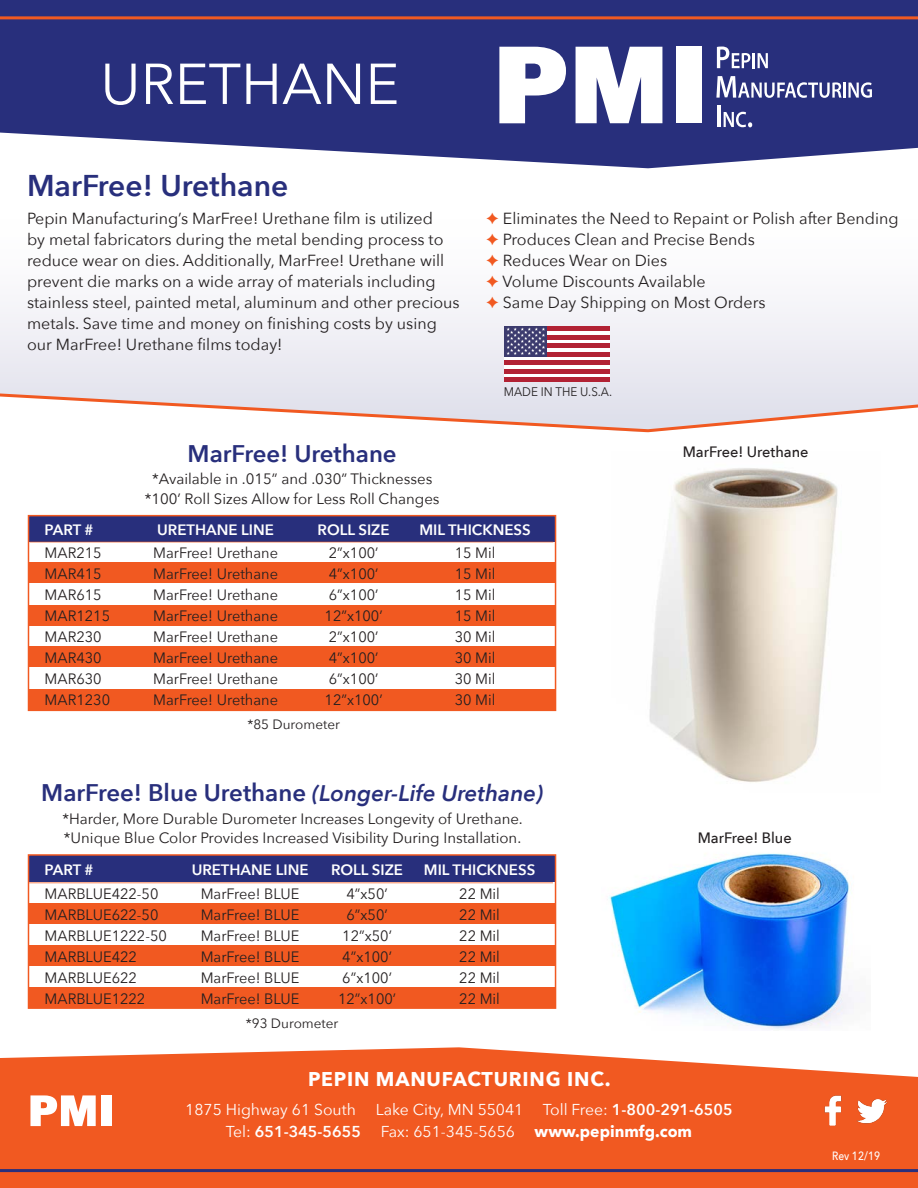
<style>
.page{position:relative;width:918px;height:1188px;background:#fff}
.page>*{position:absolute;margin:0;border:0;box-sizing:border-box;transform-origin:0 0}
.t1{font:57px "Avenir Next";color:#fff}
.t2{font:600 30px "Avenir Next";color:#282f7c}
.t3{font:600 24px "Avenir Next";color:#282f7c}
.t4{font:italic 600 22.5px "Avenir Next";color:#282f7c}
.t5{font:700 19.95px "Avenir Next";letter-spacing:.04em;color:#fff}
.t6{font:16.05px/21px "Avenir Next";color:#231f20}
.t7{font:15.75px "Avenir Next";color:#fff}
.t8{font:600 15.75px "Avenir Next";color:#fff}
.t9{font:15px "Avenir Next";color:#231f20}
.t10{font:600 15px "Avenir Next";color:#fff}
.t11{font:500 15px "Avenir Next";color:#231f20}
.t12{font:13.5px "Avenir Next";color:#231f20}
.t13{font:12.45px "Avenir Next";color:#231f20;scale:.94 1}
.t14{font:500 12px "Avenir Next";color:#fff;scale:.85 1}
.s1{font-style:normal;font-size:24px}
.s2{font-weight:600}
.s3{font-weight:400}
.s4{font-weight:700;font-size:16.05px}
</style>
<div class="page">
<svg style="left:0;top:168px;width:918px;height:223px"></svg>
<div style="left:29px;top:856px;width:527px;height:26px;background:#282f7c"></div>
<div style="left:29px;top:515px;width:527px;height:26px;background:#282f7c"></div>
<div style="left:29px;top:987px;width:527px;height:20px;background:#f15921"></div>
<div style="left:29px;top:945px;width:527px;height:21px;background:#f15921"></div>
<div style="left:28px;top:903px;width:527px;height:20px;background:#f15921"></div>
<div style="left:28px;top:515px;width:528px;height:196px;border:2px solid #f15921"></div>
<div style="left:29px;top:689px;width:527px;height:20px;background:#f15921"></div>
<div style="left:29px;top:647px;width:527px;height:20px;background:#f15921"></div>
<div style="left:29px;top:605px;width:527px;height:20px;background:#f15921"></div>
<div style="left:28px;top:563px;width:527px;height:20px;background:#f15921"></div>
<svg style="left:0;top:1047px;width:918px;height:141px;background:#f16532"></svg>
<img style="left:609px;top:853px;width:245px;height:177px">
<svg style="left:0;top:0;width:918px;height:168px;background:#3f4589"></svg>
<svg style="left:499px;top:47px;width:67px;height:76px"></svg>
<div style="left:676px;top:47px;width:25px;height:76px;background:#fff"></div>
<svg style="left:576px;top:47px;width:86px;height:76px"></svg>
<svg style="left:717px;top:47px;width:33px;height:21px"></svg>
<hr style="left:752px;top:53px;width:3px;height:15px;background:#fff">
<svg style="left:758px;top:53px;width:10px;height:15px"></svg>
<svg style="left:716px;top:76px;width:126px;height:22px"></svg>
<hr style="left:843px;top:83px;width:3px;height:15px;background:#fff">
<svg style="left:848px;top:82px;width:24px;height:16px"></svg>
<hr style="left:717px;top:106px;width:3px;height:21px;background:#fff">
<svg style="left:724px;top:112px;width:28px;height:15px"></svg>
<div style="left:28px;top:854px;width:528px;height:155px;border:2px solid #f15921"></div>
<img style="left:855px;top:1096px;width:33px;height:30px">
<img style="left:824px;top:1096px;width:19px;height:30px">
<svg style="left:0;top:391px;width:918px;height:42px"></svg>
<img style="left:649px;top:468px;width:189px;height:315px">
<hr style="left:0;top:16px;width:918px;height:3px;background:#f15921">
<div style="left:101px;top:1095px;width:10px;height:31px;background:#fff"></div>
<svg style="left:30px;top:1095px;width:66px;height:31px"></svg>
<hr style="left:0;top:1169px;width:918px;height:3px;background:#282f7c">
<svg style="left:505px;top:331px;width:105px;height:47px"></svg>
<div style="left:505px;top:326px;width:105px;height:5px;background:#b22234"></div>
<hr style="left:505px;top:335px;width:105px;height:4px;background:#b22234">
<hr style="left:505px;top:344px;width:105px;height:4px;background:#b22234">
<hr style="left:505px;top:352px;width:105px;height:4px;background:#b22234">
<hr style="left:505px;top:361px;width:105px;height:4px;background:#b22234">
<div style="left:505px;top:369px;width:105px;height:5px;background:#b22234"></div>
<hr style="left:505px;top:378px;width:105px;height:4px;background:#b22234">
<div style="left:505px;top:326px;width:42px;height:30px;background:#3c3b6e"></div>
<svg style="left:507px;top:328px;width:38px;height:27px"></svg>
<hr style="left:30px;top:541px;width:523px;height:2px;background:#f15921">
<hr style="left:29px;top:882px;width:524px;height:1px;background:#f15921">
<svg style="left:487px;top:212px;width:11px;height:12px"></svg>
<svg style="left:487px;top:233px;width:11px;height:12px"></svg>
<svg style="left:487px;top:254px;width:11px;height:12px"></svg>
<svg style="left:487px;top:275px;width:11px;height:12px"></svg>
<svg style="left:487px;top:296px;width:11px;height:12px"></svg>
<p class="t1" style="left:100px;top:36px;width:300px">URETHANE</p>
<p class="t2" style="left:27px;top:160px;width:263px">MarFree! Urethane</p>
<p class="t6" style="left:27px;top:208px;width:434px">Pepin Manufacturing’s MarFree! Urethane film is utilized<br>by metal fabricators during the metal bending process to reduce wear on dies. Additionally, MarFree! Urethane will prevent die marks on a wide array of materials including stainless steel, painted metal, aluminum and other precious metals. Save time and money on finishing costs by using our MarFree! Urethane films today!</p>
<p class="t3" style="left:188px;top:433px;width:211px">MarFree! Urethane</p>
<p class="t9" style="left:152px;top:466px;width:282px">*Available in .015” and .030” Thicknesses</p>
<p class="t9" style="left:145px;top:486px;width:296px">*100’ Roll Sizes Allow for Less Roll Changes</p>
<p class="t6" style="left:503px;top:207px;width:397px">Eliminates the Need to Repaint or Polish after Bending</p>
<p class="t6" style="left:503px;top:228px;width:254px">Produces Clean and Precise Bends</p>
<p class="t6" style="left:503px;top:249px;width:166px">Reduces Wear on Dies</p>
<p class="t6" style="left:503px;top:270px;width:205px">Volume Discounts Available</p>
<p class="t6" style="left:503px;top:291px;width:264px">Same Day Shipping on Most Orders</p>
<p class="t13" style="left:504px;top:381px;width:117px">MADE IN THE U.S.A.</p>
<p class="t11" style="left:683px;top:439px;width:127px">MarFree! Urethane</p>
<p class="t10" style="left:45px;top:517px;width:50px">PART #</p>
<p class="t10" style="left:157px;top:517px;width:118px">URETHANE LINE</p>
<p class="t10" style="left:318px;top:517px;width:74px">ROLL SIZE</p>
<p class="t10" style="left:419px;top:517px;width:113px">MIL THICKNESS</p>
<p class="t9" style="left:45px;top:540px;width:59px">MAR215</p>
<p class="t9" style="left:153px;top:540px;width:126px">MarFree! Urethane</p>
<p class="t9" style="left:329px;top:540px;width:51px">2”x100’</p>
<p class="t9" style="left:455px;top:540px;width:42px">15 Mil</p>
<p class="t9" style="left:45px;top:561px;width:59px">MAR415</p>
<p class="t9" style="left:153px;top:561px;width:126px">MarFree! Urethane</p>
<p class="t9" style="left:329px;top:561px;width:51px">4”x100’</p>
<p class="t9" style="left:455px;top:561px;width:42px">15 Mil</p>
<p class="t9" style="left:45px;top:582px;width:59px">MAR615</p>
<p class="t9" style="left:153px;top:582px;width:126px">MarFree! Urethane</p>
<p class="t9" style="left:329px;top:582px;width:51px">6”x100’</p>
<p class="t9" style="left:455px;top:582px;width:42px">15 Mil</p>
<p class="t9" style="left:45px;top:603px;width:67px">MAR1215</p>
<p class="t9" style="left:153px;top:603px;width:126px">MarFree! Urethane</p>
<p class="t9" style="left:325px;top:603px;width:60px">12”x100’</p>
<p class="t9" style="left:455px;top:603px;width:42px">15 Mil</p>
<p class="t9" style="left:45px;top:624px;width:59px">MAR230</p>
<p class="t9" style="left:153px;top:624px;width:126px">MarFree! Urethane</p>
<p class="t9" style="left:329px;top:624px;width:51px">2”x100’</p>
<p class="t9" style="left:455px;top:624px;width:42px">30 Mil</p>
<p class="t9" style="left:45px;top:645px;width:59px">MAR430</p>
<p class="t9" style="left:153px;top:645px;width:126px">MarFree! Urethane</p>
<p class="t9" style="left:329px;top:645px;width:51px">4”x100’</p>
<p class="t9" style="left:455px;top:645px;width:42px">30 Mil</p>
<p class="t9" style="left:45px;top:666px;width:59px">MAR630</p>
<p class="t9" style="left:153px;top:666px;width:126px">MarFree! Urethane</p>
<p class="t9" style="left:329px;top:666px;width:51px">6”x100’</p>
<p class="t9" style="left:455px;top:666px;width:42px">30 Mil</p>
<p class="t9" style="left:45px;top:687px;width:67px">MAR1230</p>
<p class="t9" style="left:153px;top:687px;width:126px">MarFree! Urethane</p>
<p class="t9" style="left:325px;top:687px;width:60px">12”x100’</p>
<p class="t9" style="left:455px;top:687px;width:42px">30 Mil</p>
<p class="t12" style="left:247px;top:713px;width:94px">*85 Durometer</p>
<p class="t4" style="left:41px;top:774px;width:504px"><span class="s1">MarFree! Blue Urethane</span> (Longer-Life Urethane)</p>
<p class="t9" style="left:62px;top:806px;width:462px">*Harder, More Durable Durometer Increases Longevity of Urethane.</p>
<p class="t9" style="left:64px;top:825px;width:459px">*Unique Blue Color Provides Increased Visibility During Installation.</p>
<p class="t10" style="left:45px;top:856px;width:50px">PART #</p>
<p class="t10" style="left:192px;top:856px;width:118px">URETHANE LINE</p>
<p class="t10" style="left:331px;top:856px;width:74px">ROLL SIZE</p>
<p class="t10" style="left:424px;top:856px;width:113px">MIL THICKNESS</p>
<p class="t9" style="left:45px;top:881px;width:115px">MARBLUE422-50</p>
<p class="t9" style="left:201px;top:881px;width:100px">MarFree! BLUE</p>
<p class="t9" style="left:347px;top:881px;width:43px">4”x50’</p>
<p class="t9" style="left:459px;top:881px;width:42px">22 Mil</p>
<p class="t9" style="left:45px;top:902px;width:115px">MARBLUE622-50</p>
<p class="t9" style="left:201px;top:902px;width:100px">MarFree! BLUE</p>
<p class="t9" style="left:347px;top:902px;width:43px">6”x50’</p>
<p class="t9" style="left:459px;top:902px;width:42px">22 Mil</p>
<p class="t9" style="left:45px;top:923px;width:124px">MARBLUE1222-50</p>
<p class="t9" style="left:201px;top:923px;width:100px">MarFree! BLUE</p>
<p class="t9" style="left:342px;top:923px;width:51px">12”x50’</p>
<p class="t9" style="left:459px;top:923px;width:42px">22 Mil</p>
<p class="t9" style="left:45px;top:944px;width:94px">MARBLUE422</p>
<p class="t9" style="left:201px;top:944px;width:100px">MarFree! BLUE</p>
<p class="t9" style="left:342px;top:944px;width:51px">4”x100’</p>
<p class="t9" style="left:459px;top:944px;width:42px">22 Mil</p>
<p class="t9" style="left:45px;top:965px;width:94px">MARBLUE622</p>
<p class="t9" style="left:201px;top:965px;width:100px">MarFree! BLUE</p>
<p class="t9" style="left:342px;top:965px;width:51px">6”x100’</p>
<p class="t9" style="left:459px;top:965px;width:42px">22 Mil</p>
<p class="t9" style="left:45px;top:986px;width:102px">MARBLUE1222</p>
<p class="t9" style="left:201px;top:986px;width:100px">MarFree! BLUE</p>
<p class="t9" style="left:338px;top:986px;width:60px">12”x100’</p>
<p class="t9" style="left:459px;top:986px;width:42px">22 Mil</p>
<p class="t12" style="left:246px;top:1012px;width:94px">*93 Durometer</p>
<p class="t11" style="left:698px;top:825px;width:96px">MarFree! Blue</p>
<p class="t5" style="left:308px;top:1062px;width:304px">PEPIN MANUFACTURING INC.</p>
<p class="t7" style="left:185px;top:1096px;width:549px">1875 Highway 61 South Lake City, MN 55041 Toll Free: <span class="s2">1-800-291-6505</span></p>
<p class="t8" style="left:226px;top:1118px;width:137px"><span class="s3">Tel:</span> 651-345-5655</p>
<p class="t7" style="left:381px;top:1119px;width:313px">Fax: 651-345-5656 <span class="s4">www.pepinmfg.com</span></p>
<p class="t14" style="left:832px;top:1146px;width:58px">Rev 12/19</p>
</div>
